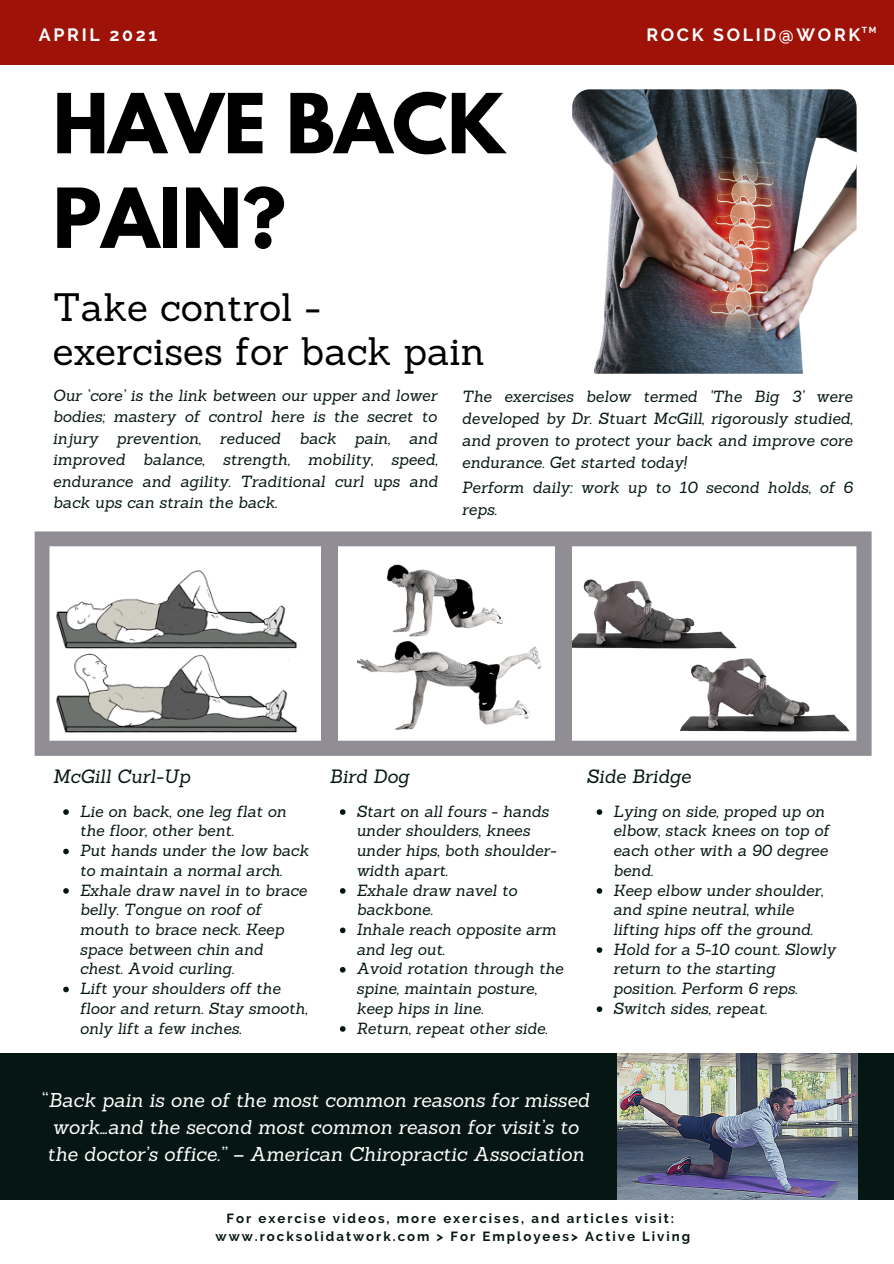
<style>
.page{position:relative;width:894px;height:1264px;background:#fff}
.page>*{position:absolute;margin:0;border:0;box-sizing:border-box;transform-origin:0 0}
.t1{font:700 73.2px/94.7px "League Spartan";color:#000}
.t2{font:38.7px "Sanchez";color:#000}
.t3{font:italic 19.5px/27px "Sanchez";color:#fff}
.t4{font:italic 18.75px "Sanchez";color:#051613}
.t5{font:700 17.7px "Raleway";letter-spacing:.15em;color:#fff}
.t6{font:italic 15.75px/19.6px "Sanchez";color:#051613}
.t7{font:700 13.2px "Raleway";letter-spacing:.15em;color:#051613}
.t8{font:700 8.7px "Raleway";color:#fff}
.s1{font-style:normal}
</style>
<div class="page">
<div style="left:0;top:0;width:893px;height:64px;background:#9f1207"></div>
<div style="left:0;top:1053px;width:893px;height:210px;background:#051613"></div>
<img style="left:617px;top:1053px;width:239px;height:146px">
<div style="left:0;top:1200px;width:893px;height:63px;background:#fff"></div>
<svg style="left:35px;top:531px;width:836px;height:224px"></svg>
<div style="left:321px;top:541px;width:16px;height:211px;background:#908d95"></div>
<div style="left:555px;top:538px;width:16px;height:211px;background:#908d95"></div>
<img style="left:572px;top:89px;width:284px;height:284px;border-radius:18px">
<svg style="left:63px;top:809px;width:6px;height:5px"></svg>
<svg style="left:63px;top:848px;width:6px;height:6px"></svg>
<svg style="left:63px;top:888px;width:6px;height:5px"></svg>
<svg style="left:63px;top:986px;width:6px;height:6px"></svg>
<svg style="left:340px;top:809px;width:5px;height:5px"></svg>
<svg style="left:340px;top:888px;width:5px;height:5px"></svg>
<svg style="left:340px;top:927px;width:5px;height:6px"></svg>
<svg style="left:340px;top:967px;width:5px;height:5px"></svg>
<svg style="left:340px;top:1026px;width:5px;height:5px"></svg>
<svg style="left:596px;top:809px;width:6px;height:5px"></svg>
<svg style="left:596px;top:888px;width:6px;height:5px"></svg>
<svg style="left:596px;top:947px;width:6px;height:5px"></svg>
<svg style="left:596px;top:1006px;width:6px;height:6px"></svg>
<p class="t8" style="left:861px;top:25px;width:16px">TM</p>
<p class="t5" style="left:39px;top:25px;width:120px">APRIL 2021</p>
<p class="t5" style="left:646px;top:25px;width:215px">ROCK SOLID@WORK</p>
<p class="t1" style="left:53px;top:86px;width:453px">HAVE BACK<br>PAIN?</p>
<p class="t2" style="left:53px;top:282px;width:269px">Take control -</p>
<p class="t2" style="left:53px;top:326px;width:433px">exercises for back pain</p>
<p class="t6" style="left:53px;top:384px;width:386px;line-height:21.5px;text-align:justify">Our ‘core’ is the link between our upper and lower bodies; mastery of control here is the secret to injury prevention, reduced back pain, and improved balance, strength, mobility, speed, endurance and agility. Traditional curl ups and back ups can strain the back.</p>
<p class="t6" style="left:462px;top:385px;width:392px;line-height:21.9px;text-align:justify">The exercises below termed 'The Big 3’ were developed by Dr. Stuart McGill, rigorously studied, and proven to protect your back and improve core endurance. Get started today!</p>
<p class="t6" style="left:462px;top:476px;width:392px;line-height:21.9px">Perform daily: work up to 10 second holds, of 6 reps.</p>
<p class="t4" style="left:53px;top:764px;width:139px">McGill Curl-Up</p>
<p class="t6" style="left:80px;top:801px;width:208px">Lie on back, one leg flat on the floor, other bent.</p>
<p class="t6" style="left:80px;top:840px;width:230px">Put hands under the low back to maintain a normal arch.</p>
<p class="t6" style="left:80px;top:880px;width:229px">Exhale draw navel in to brace belly. Tongue on roof of mouth to brace neck. Keep space between chin and chest. Avoid curling.</p>
<p class="t6" style="left:80px;top:978px;width:229px">Lift your shoulders off the floor and return. Stay smooth, only lift a few inches.</p>
<p class="t4" style="left:329px;top:764px;width:81px">Bird Dog</p>
<p class="t6" style="left:356px;top:801px;width:200px">Start on all fours - hands under shoulders, knees under hips, both shoulder&shy;width apart.</p>
<p class="t6" style="left:356px;top:880px;width:162px">Exhale draw navel to backbone.</p>
<p class="t6" style="left:356px;top:919px;width:201px">Inhale reach opposite arm and leg out.</p>
<p class="t6" style="left:356px;top:958px;width:208px">Avoid rotation through the spine, maintain posture, keep hips in line.</p>
<p class="t6" style="left:356px;top:1018px;width:192px">Return, repeat other side.</p>
<p class="t4" style="left:586px;top:764px;width:106px">Side Bridge</p>
<p class="t6" style="left:613px;top:801px;width:218px">Lying on side, proped up on elbow, stack knees on top of each other with a 90 degree bend.</p>
<p class="t6" style="left:613px;top:880px;width:211px">Keep elbow under shoulder, and spine neutral, while lifting hips off the ground.</p>
<p class="t6" style="left:613px;top:939px;width:224px">Hold for a 5-10 count. Slowly return to the starting position. Perform 6 reps.</p>
<p class="t6" style="left:613px;top:998px;width:155px">Switch sides, repeat.</p>
<p class="t3" style="left:42px;top:1086px;width:549px"><span class="s1">“</span>Back pain is one of the most common reasons for missed work…and the second most common reason for visit’s to the doctor’s office.” – American Chiropractic Association</p>
<p class="t7" style="left:226px;top:1210px;width:449px">For exercise videos, more exercises, and articles visit:</p>
<p class="t7" style="left:215px;top:1228px;width:476px">www.rocksolidatwork.com &gt; For Employees&gt; Active Living</p>
</div>
